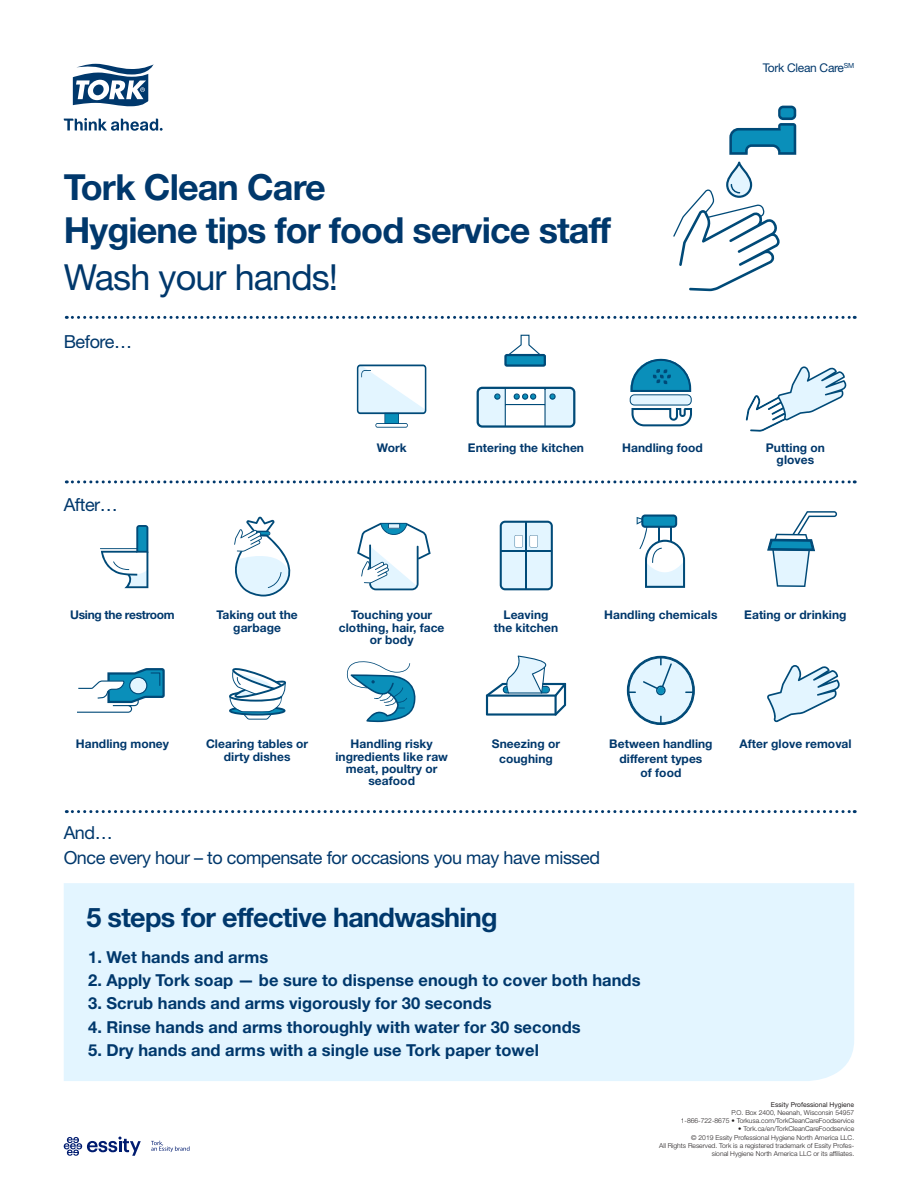
<style>
.page{position:relative;width:918px;height:1188px;background:#fff}
.page>*{position:absolute;margin:0;border:0;box-sizing:border-box;transform-origin:0 0}
.TORK_2016_Cyan_Intro{font:700 36px/43.2px "Helvetica Neue LT Std";letter-spacing:-.025em;color:#00386c}
.TORK_2016_Cyan_Intro-2{font:36px "Helvetica Neue LT Std";letter-spacing:-.025em;color:#00386c}
.TORK_2016_Cyan_Intro-3{font:700 27px "Helvetica Neue LT Std";letter-spacing:-.025em;color:#00386c}
.TORK_2016_Cyan_Intro-4{font:18px "Helvetica Neue LT Std";letter-spacing:-.025em;color:#00386c}
.Body_8{font:700 16.5px "Helvetica Neue LT Std";letter-spacing:.005em;color:#00386c}
.Body_8-2{font:700 12px/12.3px "Helvetica Neue LT Std";letter-spacing:.005em;color:#00386c;text-align:center}
.TORK_2016_Cyan_Intro-5{font:700 12px "Helvetica Neue LT Std";letter-spacing:-.025em;color:#00386c}
.TORK_2016_Cyan_Intro-6{font:12px "Helvetica Neue LT Std";letter-spacing:-.025em;color:#00386c}
.t1{font:300 6.75px/8.1px "Helvetica Neue LT Std";color:#231f20;text-align:right}
.t2{font:6.75px "Helvetica Neue LT Std";color:#231f20}
</style>
<div class="page">
<div style="left:64px;top:883px;width:790px;height:198px;background:#e3f5ff"></div>
<svg style="left:64px;top:118px;width:99px;height:13px"></svg>
<svg style="left:73px;top:64px;width:81px;height:43px"></svg>
<svg style="left:101px;top:525px;width:47px;height:63px"></svg>
<hr style="left:100px;top:548px;width:37px;height:1px;background:#004a78">
<svg style="left:637px;top:515px;width:48px;height:73px"></svg>
<svg style="left:630px;top:359px;width:62px;height:67px"></svg>
<svg style="left:229px;top:668px;width:57px;height:52px"></svg>
<svg style="left:486px;top:656px;width:80px;height:60px"></svg>
<div style="left:506px;top:355px;width:40px;height:11px;background:#0a8fba;border-radius:2px"></div>
<svg style="left:477px;top:386px;width:97px;height:42px"></svg>
<div style="left:504px;top:354px;width:42px;height:13px;border:2px solid #004a78"></div>
<svg style="left:507px;top:334px;width:34px;height:22px"></svg>
<svg style="left:347px;top:661px;width:69px;height:61px"></svg>
<svg style="left:357px;top:523px;width:74px;height:67px"></svg>
<svg style="left:357px;top:365px;width:70px;height:63px"></svg>
<svg style="left:234px;top:517px;width:57px;height:80px"></svg>
<svg style="left:77px;top:668px;width:88px;height:45px"></svg>
<div style="left:130px;top:677px;width:17px;height:17px;background:#e3f5ff;border-radius:50%"></div>
<div style="left:129px;top:677px;width:18px;height:17px;border:1px solid #004a78;border-radius:50%"></div>
<svg style="left:729px;top:106px;width:67px;height:49px"></svg>
<svg style="left:673px;top:162px;width:107px;height:129px"></svg>
<svg style="left:767px;top:511px;width:70px;height:76px"></svg>
<svg style="left:626px;top:655px;width:69px;height:70px"></svg>
<svg style="left:767px;top:665px;width:73px;height:57px"></svg>
<svg style="left:746px;top:366px;width:101px;height:66px"></svg>
<svg style="left:500px;top:521px;width:53px;height:69px;background:#bfd9e8"></svg>
<hr style="left:501px;top:550px;width:51px;height:2px;background:#004a78">
<svg style="left:66px;top:480px;width:789px;height:3px"></svg>
<svg style="left:66px;top:810px;width:789px;height:3px"></svg>
<svg style="left:66px;top:316px;width:789px;height:3px"></svg>
<svg style="left:64px;top:1137px;width:77px;height:19px"></svg>
<svg style="left:151px;top:1141px;width:38px;height:11px"></svg>
<p class="TORK_2016_Cyan_Intro" style="left:64px;top:164px;width:549px">Tork Clean Care<br>Hygiene tips for food service staff</p>
<p class="TORK_2016_Cyan_Intro-2" style="left:64px;top:256px;width:276px">Wash your hands!</p>
<p class="TORK_2016_Cyan_Intro-4" style="left:64px;top:330px;width:70px">Before…</p>
<p class="TORK_2016_Cyan_Intro-6" style="left:763px;top:61px;width:93px">Tork Clean Care<sup>SM</sup></p>
<p class="TORK_2016_Cyan_Intro-4" style="left:64px;top:494px;width:56px">After…</p>
<p class="Body_8-2" style="left:377px;top:441px;width:31px">Work</p>
<p class="Body_8-2" style="left:468px;top:441px;width:118px">Entering the kitchen</p>
<p class="Body_8-2" style="left:622px;top:441px;width:82px">Handling food</p>
<p class="Body_8-2" style="left:766px;top:441px;width:61px">Putting on gloves</p>
<p class="TORK_2016_Cyan_Intro-5" style="left:70px;top:607px;width:106px">Using the restroom</p>
<p class="Body_8-2" style="left:604px;top:608px;width:115px">Handling chemicals</p>
<p class="Body_8-2" style="left:744px;top:608px;width:104px">Eating or drinking</p>
<p class="Body_8-2" style="left:216px;top:608px;width:83px">Taking out the garbage</p>
<p class="Body_8-2" style="left:339px;top:608px;width:107px">Touching your clothing, hair, face or body</p>
<p class="Body_8-2" style="left:494px;top:608px;width:66px">Leaving the kitchen</p>
<p class="Body_8-2" style="left:76px;top:738px;width:95px">Handling money</p>
<p class="Body_8-2" style="left:206px;top:738px;width:104px">Clearing tables or dirty dishes</p>
<p class="Body_8-2" style="left:335px;top:738px;width:114px">Handling risky ingredients like raw meat, poultry or seafood</p>
<p class="Body_8-2" style="left:492px;top:737px;width:70px;line-height:14.4px">Sneezing or coughing</p>
<p class="Body_8-2" style="left:609px;top:737px;width:105px;line-height:14.4px">Between handling different types<br>of food</p>
<p class="Body_8-2" style="left:740px;top:738px;width:114px">After glove removal</p>
<p class="TORK_2016_Cyan_Intro-4" style="left:64px;top:822px;width:50px">And…</p>
<p class="TORK_2016_Cyan_Intro-4" style="left:64px;top:847px;width:538px">Once every hour – to compensate for occasions you may have missed</p>
<p class="TORK_2016_Cyan_Intro-3" style="left:86px;top:900px;width:413px">5 steps for effective handwashing</p>
<p class="Body_8" style="left:88px;top:947px;width:182px">1. Wet hands and arms</p>
<p class="Body_8" style="left:88px;top:970px;width:554px">2. Apply Tork soap — be sure to dispense enough to cover both hands</p>
<p class="Body_8" style="left:88px;top:993px;width:405px">3. Scrub hands and arms vigorously for 30 seconds</p>
<p class="Body_8" style="left:88px;top:1017px;width:494px">4. Rinse hands and arms thoroughly with water for 30 seconds</p>
<p class="Body_8" style="left:88px;top:1040px;width:452px">5. Dry hands and arms with a single use Tork paper towel</p>
<p class="t2" style="left:771px;top:1101px;width:85px">Essity Professional Hygiene</p>
<p class="t1" style="left:732px;top:1109px;width:124px">P.O. Box 2400, Neenah, Wisconsin 54957</p>
<p class="t1" style="left:681px;top:1117px;width:175px">1-866-722-8675 • Torkusa.com/TorkCleanCareFoodservice</p>
<p class="t1" style="left:738px;top:1125px;width:117px">• Tork.ca/en/TorkCleanCareFoodservice</p>
<p class="t1" style="left:659px;top:1133px;width:197px">© 2019 Essity Professional Hygiene North America LLC.<br>All Rights Reserved. Tork is a registered trademark of Essity Profes&shy;sional Hygiene North America LLC or its affiliates.</p>
</div>
